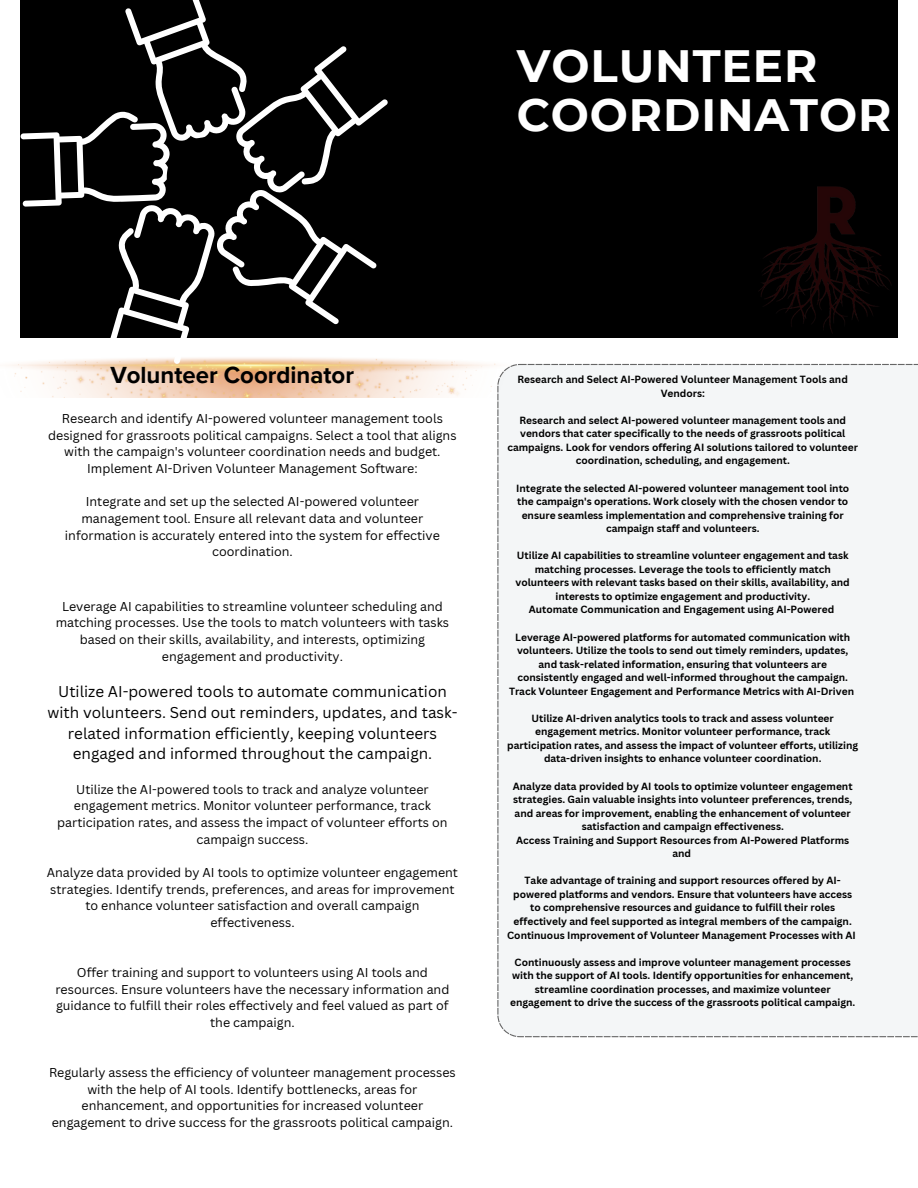
<style>
.page{position:relative;width:918px;height:1188px;background:#fff}
.page>*{position:absolute;margin:0;border:0;box-sizing:border-box;transform-origin:0 0}
.t1{font:700 45.3px/49.5px "Montserrat";letter-spacing:.02em;color:#fff}
.t2{font:700 24px "Proxima Nova";color:#000}
.t3{font:15.3px/20.9px "Canva Sans";color:#000;text-align:center}
.t4{font:12.45px/16.6px "Canva Sans";color:#000;text-align:center}
.t5{font:700 10.2px/13.5px "Canva Sans";color:#000;text-align:center}
</style>
<div class="page">
<div style="left:21px;top:0;width:876px;height:338px;background:#000"></div>
<div style="left:497px;top:364px;width:421px;height:673px;background:#f4f6f7"></div>
<img style="left:759px;top:179px;width:139px;height:159px">
<img style="left:11px;top:359px;width:513px;height:38px">
<svg style="left:21px;top:0;width:366px;height:363px"></svg>
<p class="t1" style="left:517px;top:41px;width:376px">VOLUNTEER<br>COORDINATOR</p>
<p class="t2" style="left:110px;top:361px;width:245px">Volunteer Coordinator</p>
<h1 class="t4" style="left:48px;top:410px;width:410px">Research and identify AI-powered volunteer management tools designed for grassroots political campaigns. Select a tool that aligns with the campaign's volunteer coordination needs and budget.<br>Implement AI-Driven Volunteer Management Software:</h1>
<p class="t4" style="left:65px;top:493px;width:376px">Integrate and set up the selected AI-powered volunteer management tool. Ensure all relevant data and volunteer information is accurately entered into the system for effective coordination.</p>
<h2 class="t4" style="left:56px;top:597px;width:395px">Leverage AI capabilities to streamline volunteer scheduling and matching processes. Use the tools to match volunteers with tasks based on their skills, availability, and interests, optimizing engagement and productivity.</h2>
<h4 class="t3" style="left:48px;top:681px;width:411px">Utilize AI-powered tools to automate communication with volunteers. Send out reminders, updates, and task&shy;related information efficiently, keeping volunteers engaged and informed throughout the campaign.</h4>
<h4 class="t4" style="left:57px;top:781px;width:392px">Utilize the AI-powered tools to track and analyze volunteer engagement metrics. Monitor volunteer performance, track participation rates, and assess the impact of volunteer efforts on campaign success.</h4>
<h4 class="t4" style="left:47px;top:864px;width:413px">Analyze data provided by AI tools to optimize volunteer engagement strategies. Identify trends, preferences, and areas for improvement to enhance volunteer satisfaction and overall campaign effectiveness.</h4>
<h3 class="t4" style="left:55px;top:964px;width:396px">Offer training and support to volunteers using AI tools and resources. Ensure volunteers have the necessary information and guidance to fulfill their roles effectively and feel valued as part of the campaign.</h3>
<h4 class="t4" style="left:49px;top:1064px;width:408px">Regularly assess the efficiency of volunteer management processes with the help of AI tools. Identify bottlenecks, areas for enhancement, and opportunities for increased volunteer engagement to drive success for the grassroots political campaign.</h4>
<h4 class="t5" style="left:518px;top:372px;width:332px">Research and Select AI-Powered Volunteer Management Tools and<br>Vendors:</h4>
<h4 class="t5" style="left:507px;top:413px;width:352px">Research and select AI-powered volunteer management tools and vendors that cater specifically to the needs of grassroots political campaigns. Look for vendors offering AI solutions tailored to volunteer coordination, scheduling, and engagement.</h4>
<h4 class="t5" style="left:516px;top:481px;width:335px">Integrate the selected AI-powered volunteer management tool into the campaign's operations. Work closely with the chosen vendor to ensure seamless implementation and comprehensive training for campaign staff and volunteers.</h4>
<p class="t5" style="left:516px;top:549px;width:336px">Utilize AI capabilities to streamline volunteer engagement and task matching processes. Leverage the tools to efficiently match volunteers with relevant tasks based on their skills, availability, and interests to optimize engagement and productivity.</p>
<p class="t5" style="left:529px;top:603px;width:307px">Automate Communication and Engagement using AI-Powered</p>
<p class="t5" style="left:515px;top:630px;width:337px">Leverage AI-powered platforms for automated communication with volunteers. Utilize the tools to send out timely reminders, updates, and task-related information, ensuring that volunteers are consistently engaged and well-informed throughout the campaign.</p>
<p class="t5" style="left:509px;top:684px;width:347px">Track Volunteer Engagement and Performance Metrics with AI-Driven</p>
<p class="t5" style="left:507px;top:711px;width:352px">Utilize AI-driven analytics tools to track and assess volunteer engagement metrics. Monitor volunteer performance, track participation rates, and assess the impact of volunteer efforts, utilizing data-driven insights to enhance volunteer coordination.</p>
<p class="t5" style="left:513px;top:779px;width:341px">Analyze data provided by AI tools to optimize volunteer engagement strategies. Gain valuable insights into volunteer preferences, trends, and areas for improvement, enabling the enhancement of volunteer satisfaction and campaign effectiveness.</p>
<p class="t5" style="left:516px;top:833px;width:334px">Access Training and Support Resources from AI-Powered Platforms and</p>
<p class="t5" style="left:513px;top:874px;width:340px">Take advantage of training and support resources offered by AI&shy;powered platforms and vendors. Ensure that volunteers have access to comprehensive resources and guidance to fulfill their roles effectively and feel supported as integral members of the campaign.</p>
<p class="t5" style="left:507px;top:928px;width:350px">Continuous Improvement of Volunteer Management Processes with AI</p>
<p class="t5" style="left:510px;top:955px;width:347px">Continuously assess and improve volunteer management processes with the support of AI tools. Identify opportunities for enhancement, streamline coordination processes, and maximize volunteer engagement to drive the success of the grassroots political campaign.</p>
</div>
